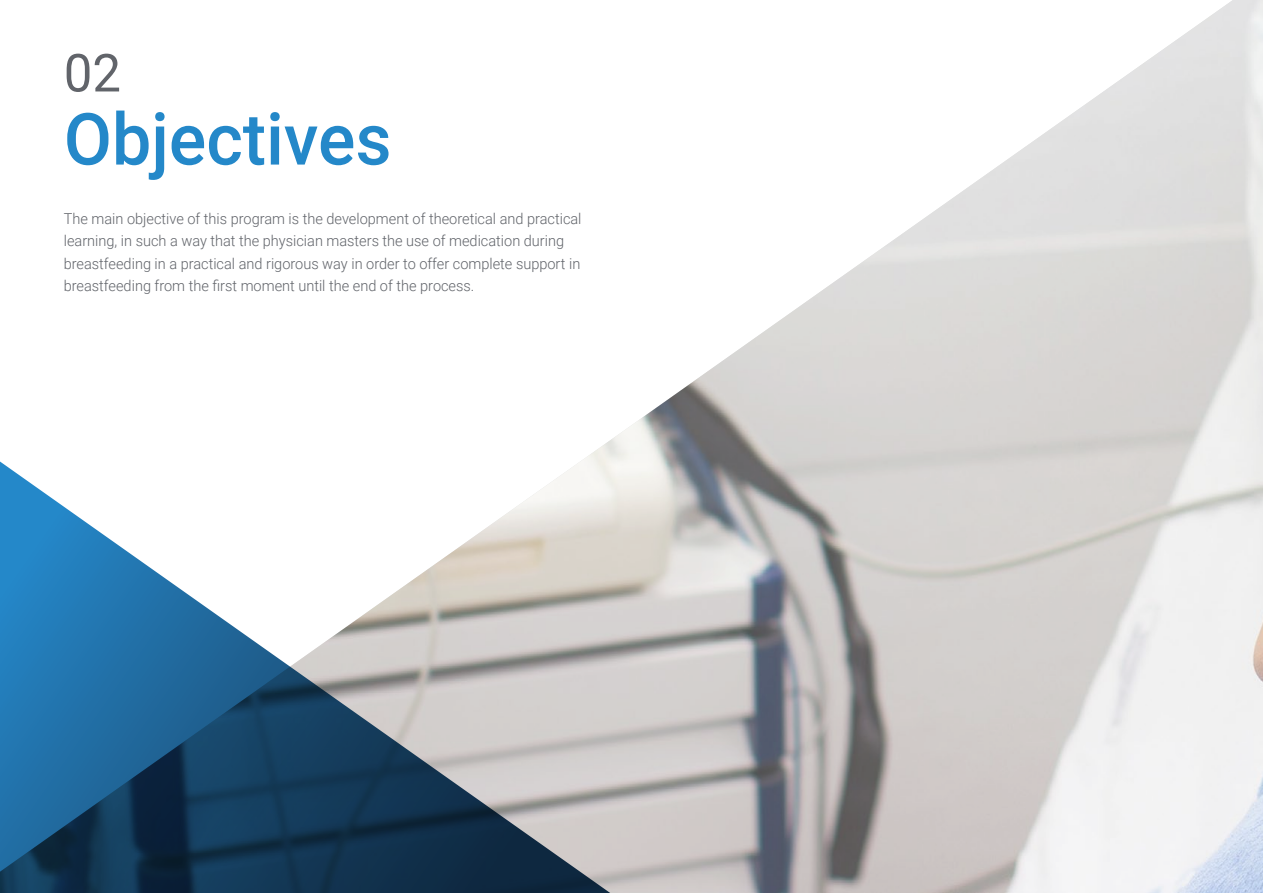
<style>
.page{position:relative;width:1263px;height:893px;background:#fff}
.page>*{position:absolute;margin:0;border:0;box-sizing:border-box;transform-origin:0 0}
.Portadilla{font:500 72px "Roboto";color:#2488c9}
.t1{font:52.5px "Roboto";color:#61646a}
.Texto_Simple{font:300 15px/22.5px "Roboto";color:#61646a}
</style>
<div class="page">
<img style="left:602px;top:0;width:661px;height:893px">
<svg style="left:0;top:446px;width:640px;height:447px"></svg>
<p class="t1" style="left:64px;top:36px;width:59px">02</p>
<p class="Portadilla" style="left:64px;top:89px;width:329px">Objectives</p>
<p class="Texto_Simple" style="left:64px;top:207px;width:519px">The main objective of this program is the development of theoretical and practical learning, in such a way that the physician masters the use of medication during breastfeeding in a practical and rigorous way in order to offer complete support in breastfeeding from the first moment until the end of the process.</p>
</div>
